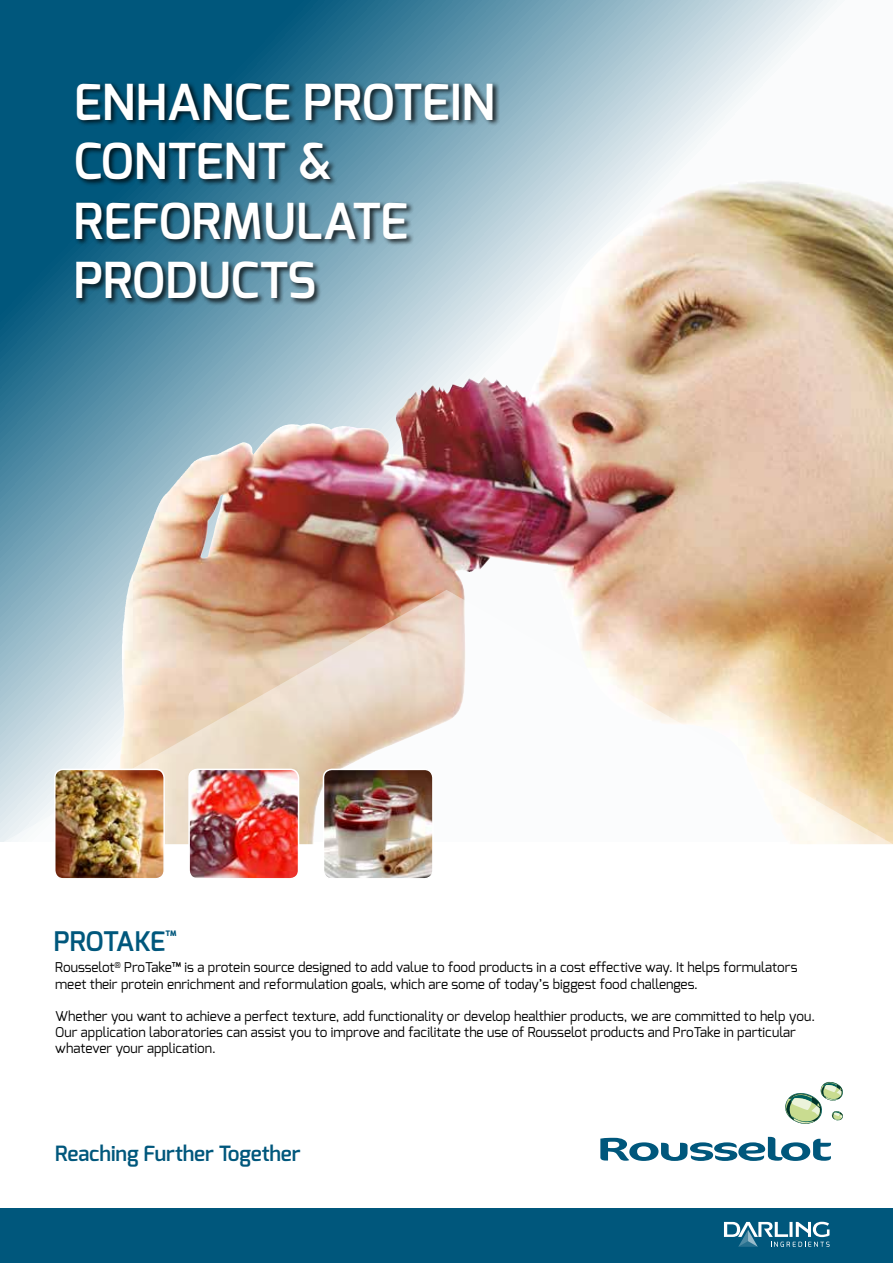
<style>
.page{position:relative;width:893px;height:1263px;background:#fff}
.page>*{position:absolute;margin:0;border:0;box-sizing:border-box;transform-origin:0 0}
.t1{font:600 49.5px/59.4px "Exo";color:#fff}
.t2{font:600 27px "Exo";letter-spacing:-.02em;color:#00577c}
.t3{font:600 21px "Exo";letter-spacing:-.005em;color:#00577c}
.t4{font:13.5px/16.2px "Exo";color:#000}
</style>
<div class="page">
<img style="left:0;top:0;width:893px;height:590px">
<svg style="left:600px;top:1137px;width:231px;height:24px"></svg>
<svg style="left:785px;top:1081px;width:58px;height:43px"></svg>
<div style="left:0;top:1209px;width:893px;height:54px;background:#00577c"></div>
<svg style="left:724px;top:1222px;width:105px;height:25px"></svg>
<img style="left:629px;top:180px;width:130px;height:46px">
<div style="left:74px;top:82px;width:426px;height:224px;background:#000;opacity:.75"></div>
<svg style="left:0;top:590px;width:893px;height:254px"></svg>
<img style="left:55px;top:769px;width:109px;height:107px">
<div style="left:54px;top:769px;width:111px;height:110px;border:2px solid #fff;border-radius:9px"></div>
<img style="left:189px;top:769px;width:110px;height:107px">
<div style="left:188px;top:769px;width:111px;height:110px;border:2px solid #fff;border-radius:9px"></div>
<img style="left:323px;top:769px;width:110px;height:107px">
<div style="left:323px;top:769px;width:111px;height:110px;border:2px solid #fff;border-radius:9px"></div>
<h1 class="t1" style="left:74px;top:72px;width:423px">ENHANCE PROTEIN<br>CONTENT &amp;<br>REFORMULATE<br>PRODUCTS</h1>
<h2 class="t2" style="left:54px;top:924px;width:124px">PROTAKE<sup>™</sup></h2>
<p class="t4" style="left:55px;top:959px;width:744px">Rousselot<sup>®</sup> ProTake™ is a protein source designed to add value to food products in a cost effective way. It helps formulators meet their protein enrichment and reformulation goals, which are some of today’s biggest food challenges.</p>
<p class="t4" style="left:55px;top:1008px;width:761px">Whether you want to achieve a perfect texture, add functionality or develop healthier products, we are committed to help you.<br>Our application laboratories can assist you to improve and facilitate the use of Rousselot products and ProTake in particular whatever your application.</p>
<h3 class="t3" style="left:55px;top:1140px;width:247px">Reaching Further Together</h3>
</div>
